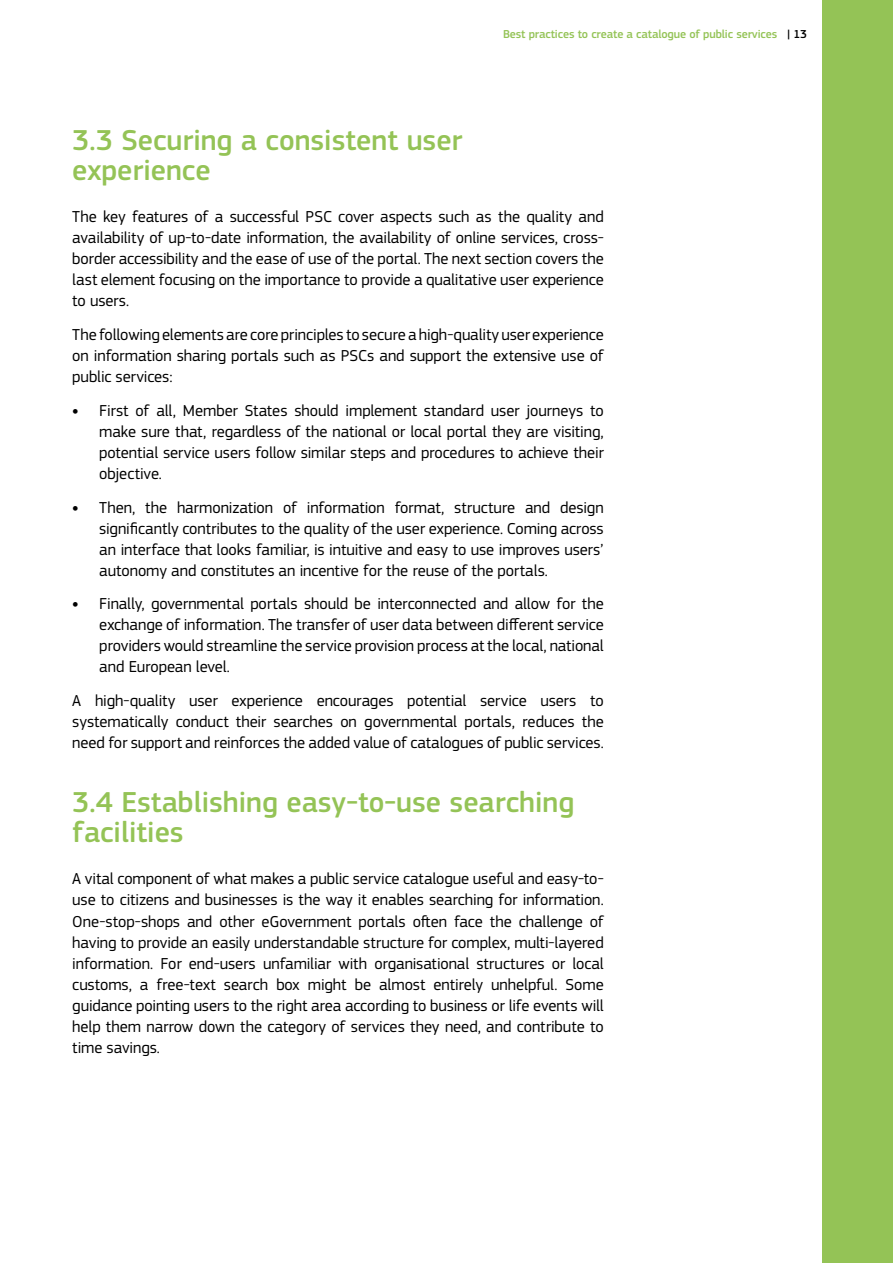
<style>
.page{position:relative;width:893px;height:1263px;background:#fff}
.page>*{position:absolute;margin:0;border:0;box-sizing:border-box;transform-origin:0 0}
.Titolo2{font:500 30px/30px "EC Square Sans Pro";color:#94c356}
.Corpo{font:16.5px/21px "EC Square Sans Pro";letter-spacing:-.005em;color:#000;text-align:justify}
.t1{font:500 12px "EC Square Sans Pro";letter-spacing:-.01em;color:#94c356}
.s1{color:#000}
.s2{font-weight:700}
</style>
<div class="page">
<div style="left:823px;top:0;width:70px;height:1263px;background:#94c356"></div>
<p class="t1" style="left:503px;top:27px;width:306px">Best practices to create a catalogue of public services <span class="s1">| 13</span></p>
<p class="Titolo2" style="left:72px;top:126px;width:392px">3.3 Securing a consistent user experience</p>
<p class="Corpo" style="left:72px;top:206px;width:533px">The key features of a successful PSC cover aspects such as the quality and availability of up-to-date information, the availability of online services, cross&shy;border accessibility and the ease of use of the portal. The next section covers the last element focusing on the importance to provide a qualitative user experience to users.</p>
<p class="Corpo" style="left:72px;top:324px;width:533px">The following elements are core principles to secure a high-quality user experience on information sharing portals such as PSCs and support the extensive use of public services:</p>
<p class="Corpo" style="left:99px;top:400px;width:506px;text-indent:-27px"><span class="s2">•</span> First of all, Member States should implement standard user journeys to make sure that, regardless of the national or local portal they are visiting, potential service users follow similar steps and procedures to achieve their objective.</p>
<p class="Corpo" style="left:99px;top:497px;width:506px;text-indent:-27px"><span class="s2">•</span> Then, the harmonization of information format, structure and design significantly contributes to the quality of the user experience. Coming across an interface that looks familiar, is intuitive and easy to use improves users’ autonomy and constitutes an incentive for the reuse of the portals.</p>
<p class="Corpo" style="left:99px;top:594px;width:506px;text-indent:-27px"><span class="s2">•</span> Finally, governmental portals should be interconnected and allow for the exchange of information. The transfer of user data between different service providers would streamline the service provision process at the local, national and European level.</p>
<p class="Corpo" style="left:72px;top:690px;width:533px">A high-quality user experience encourages potential service users to systematically conduct their searches on governmental portals, reduces the need for support and reinforces the added value of catalogues of public services.</p>
<p class="Titolo2" style="left:72px;top:788px;width:503px">3.4 Establishing easy-to-use searching facilities</p>
<p class="Corpo" style="left:72px;top:869px;width:533px">A vital component of what makes a public service catalogue useful and easy-to&shy;use to citizens and businesses is the way it enables searching for information.<br>One-stop-shops and other eGovernment portals often face the challenge of having to provide an easily understandable structure for complex, multi-layered information. For end-users unfamiliar with organisational structures or local customs, a free-text search box might be almost entirely unhelpful. Some guidance pointing users to the right area according to business or life events will help them narrow down the category of services they need, and contribute to time savings.</p>
</div>
